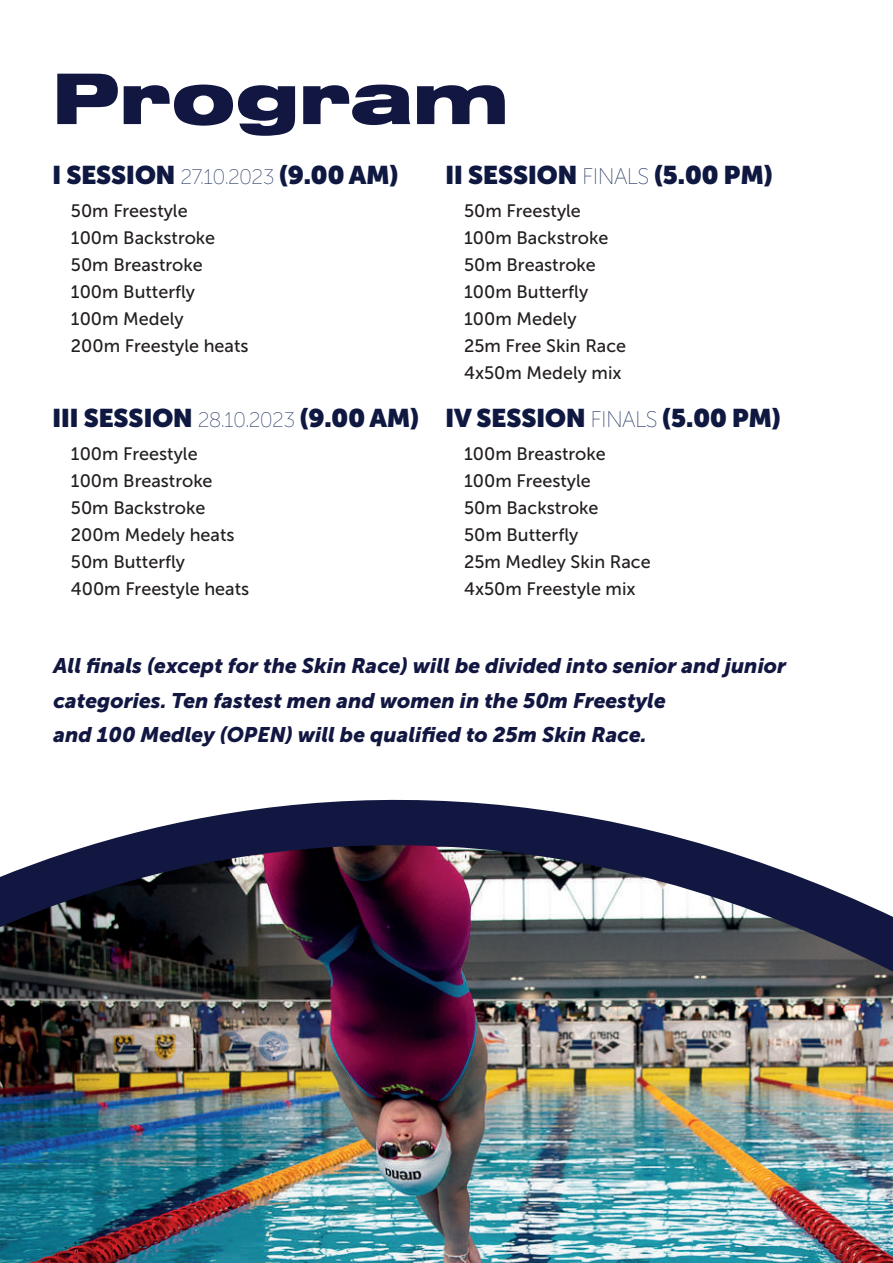
<style>
.page{position:relative;width:893px;height:1263px;background:#fff}
.page>*{position:absolute;margin:0;border:0;box-sizing:border-box;transform-origin:0 0}
.t1{font:75.6px "Nimbus Sans DOT Blac Exte";color:#121741}
.t2{font:900 25.5px "Museo Sans Display";color:#0f1840}
.t3{font:italic 21px/34.5px "Museo Sans 900";color:#121741}
.t4{font:18px/27px "Museo Sans 500";color:#231f20}
.s1{font-weight:300;font-size:21px;color:#1c2e5b}
.s2{font-weight:300;font-size:22.5px;color:#1c2e5b}
</style>
<div class="page">
<svg style="left:91px;top:799px;width:614px;height:46px;fill:#121741"></svg>
<img style="left:0;top:845px;width:893px;height:418px">
<h1 class="t1" style="left:52px;top:56px;width:458px">Program</h1>
<h2 class="t2" style="left:52px;top:160px;width:347px">I SESSION <span class="s1">27.10.2023</span> (9.00 AM)</h2>
<p class="t4" style="left:71px;top:197px;width:179px">50m Freestyle<br>100m Backstroke<br>50m Breastroke<br>100m Butterfly<br>100m Medely<br>200m Freestyle heats</p>
<h2 class="t2" style="left:52px;top:403px;width:368px">III SESSION <span class="s1">28.10.2023</span> (9.00 AM)</h2>
<p class="t4" style="left:71px;top:440px;width:180px">100m Freestyle<br>100m Breastroke<br>50m Backstroke<br>200m Medely heats<br>50m Butterfly<br>400m Freestyle heats</p>
<h2 class="t2" style="left:446px;top:160px;width:328px">II SESSION <span class="s2">FINALS</span> (5.00 PM)</h2>
<p class="t4" style="left:464px;top:197px;width:164px">50m Freestyle<br>100m Backstroke<br>50m Breastroke<br>100m Butterfly<br>100m Medely<br>25m Free Skin Race<br>4x50m Medely mix</p>
<h2 class="t2" style="left:446px;top:403px;width:336px">IV SESSION <span class="s2">FINALS</span> (5.00 PM)</h2>
<p class="t4" style="left:464px;top:440px;width:188px">100m Breastroke<br>100m Freestyle<br>50m Backstroke<br>50m Butterfly<br>25m Medley Skin Race<br>4x50m Freestyle mix</p>
<p class="t3" style="left:54px;top:648px;width:734px">All finals (except for the Skin Race) will be divided into senior and junior categories. Ten fastest men and women in the 50m Freestyle<br>and 100 Medley (OPEN) will be qualified to 25m Skin Race.</p>
</div>
